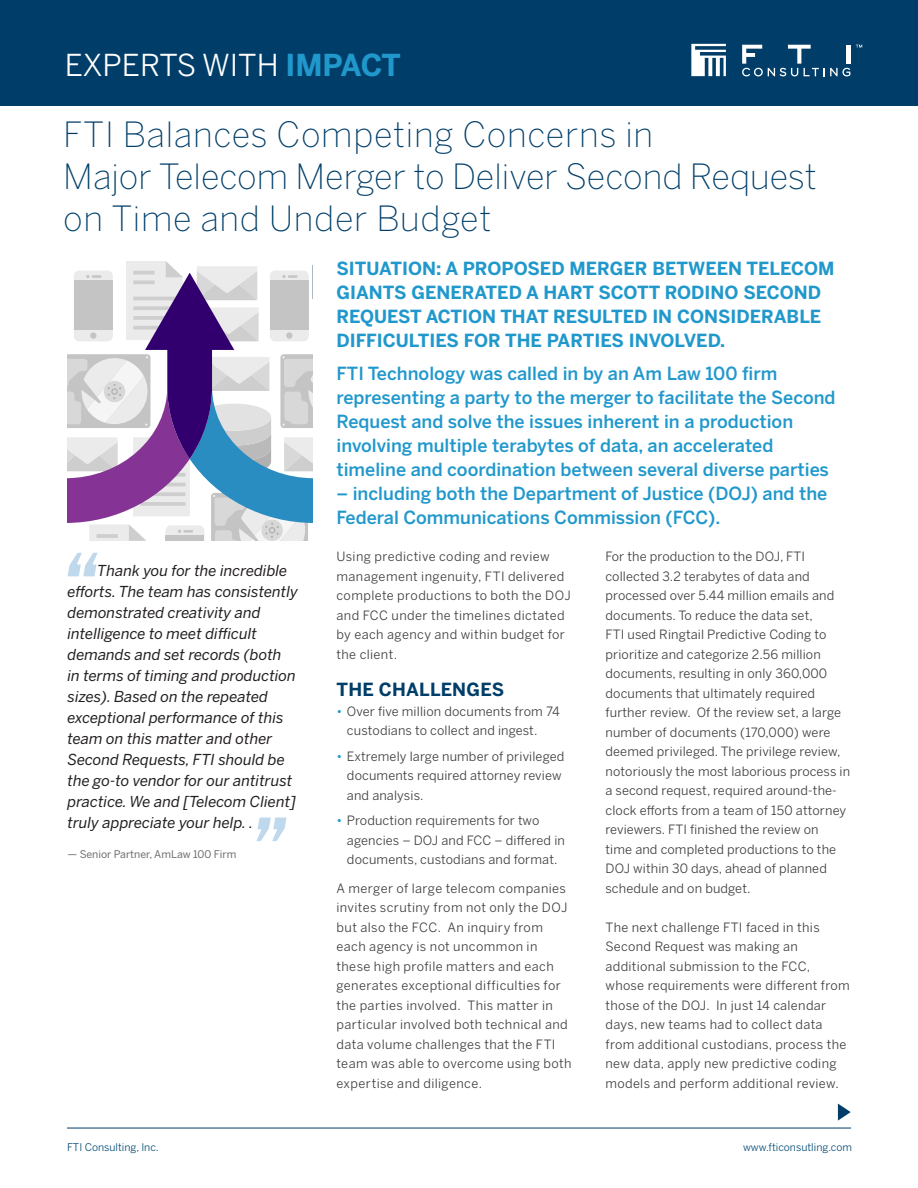
<style>
.page{position:relative;width:918px;height:1188px;background:#fff}
.page>*{position:absolute;margin:0;border:0;box-sizing:border-box;transform-origin:0 0}
.PageHeadline{font:200 34.5px/42px "Benton Sans";letter-spacing:.01em;color:#003e69}
.t1{font:30px "Benton Sans";color:#fff}
.IntroText{font:500 18px/24px "Benton Sans";color:#2198cc}
.Situation_Subhead{font:700 18px/24px "Benton Sans";color:#2198cc}
.Subhead{font:700 18px "Benton Sans";letter-spacing:.01em;color:#003e69}
.t2{font:italic 15px/21px "Benton Sans";color:#231f20}
.BodyText{font:12.75px/19.5px "Benton Sans";letter-spacing:.01em;color:#3e3e3f}
.BodyText-2{font:12.75px/19.5px "Benton Sans";letter-spacing:.03em;color:#3e3e3f}
.t3{font:10.5px "Benton Sans";color:#004a73}
.Quote_Attribution{font:10.5px "Benton Sans";color:#6c6d70}
.s1{font-weight:700;color:#2198cc}
.s2{color:#2198cc}
</style>
<div class="page">
<div style="left:0;top:0;width:918px;height:106px;background:#003e69"></div>
<svg style="left:691px;top:44px;width:35px;height:32px"></svg>
<svg style="left:856px;top:45px;width:6px;height:3px"></svg>
<div style="left:846px;top:45px;width:5px;height:19px;background:#fff"></div>
<svg style="left:742px;top:45px;width:108px;height:31px"></svg>
<hr style="left:67px;top:1128px;width:784px;height:1px;background:#003e69">
<svg style="left:838px;top:1104px;width:13px;height:17px"></svg>
<svg style="left:68px;top:261px;width:245px;height:280px"></svg>
<svg style="left:67px;top:553px;width:31px;height:23px"></svg>
<svg style="left:256px;top:818px;width:31px;height:23px"></svg>
<h2 class="t1" style="left:65px;top:47px;width:338px">EXPERTS WITH <span class="s1">IMPACT</span></h2>
<p class="PageHeadline" style="left:63px;top:113px;width:755px">FTI Balances Competing Concerns in<br>Major Telecom Merger to Deliver Second Request on Time and Under Budget</p>
<p class="Situation_Subhead" style="left:336px;top:257px;width:499px">SITUATION: A PROPOSED MERGER BETWEEN TELECOM GIANTS GENERATED A HART SCOTT RODINO SECOND REQUEST ACTION THAT RESULTED IN CONSIDERABLE DIFFICULTIES FOR THE PARTIES INVOLVED.</p>
<p class="IntroText" style="left:336px;top:362px;width:501px">FTI Technology was called in by an Am Law 100 firm representing a party to the merger to facilitate the Second Request and solve the issues inherent in a production involving multiple terabytes of data, an accelerated timeline and coordination between several diverse parties</p>
<p class="IntroText" style="left:336px;top:482px;width:492px">– including both the Department of Justice (DOJ) and the<br>Federal Communications Commission (FCC).</p>
<p class="BodyText-2" style="left:336px;top:547px;width:236px">Using predictive coding and review management ingenuity, FTI delivered complete productions to both the DOJ and FCC under the timelines dictated by each agency and within budget for the client.</p>
<p class="Subhead" style="left:336px;top:678px;width:169px">THE CHALLENGES</p>
<p class="BodyText" style="left:347px;top:701px;width:214px;text-indent:-10px"><span class="s2">•</span> Over five million documents from 74 custodians to collect and ingest.</p>
<p class="BodyText" style="left:347px;top:746px;width:219px;text-indent:-10px"><span class="s2">•</span> Extremely large number of privileged documents required attorney review and analysis.</p>
<p class="BodyText" style="left:347px;top:811px;width:219px;text-indent:-10px"><span class="s2">•</span> Production requirements for two agencies – DOJ and FCC – differed in documents, custodians and format.</p>
<p class="BodyText-2" style="left:336px;top:878px;width:236px">A merger of large telecom companies invites scrutiny from not only the DOJ but also the FCC. An inquiry from each agency is not uncommon in these high profile matters and each generates exceptional difficulties for the parties involved. This matter in particular involved both technical and data volume challenges that the FTI team was able to overcome using both expertise and diligence.</p>
<p class="BodyText" style="left:606px;top:547px;width:246px">For the production to the DOJ, FTI collected 3.2 terabytes of data and processed over 5.44 million emails and documents. To reduce the data set,<br>FTI used Ringtail Predictive Coding to prioritize and categorize 2.56 million documents, resulting in only 360,000 documents that ultimately required further review. Of the review set, a large number of documents (170,000) were deemed privileged. The privilege review, notoriously the most laborious process in a second request, required around-the&shy;clock efforts from a team of 150 attorney reviewers. FTI finished the review on<br>time and completed productions to the DOJ within 30 days, ahead of planned schedule and on budget.</p>
<p class="BodyText" style="left:606px;top:917px;width:246px">The next challenge FTI faced in this Second Request was making an additional submission to the FCC, whose requirements were different from those of the DOJ. In just 14 calendar days, new teams had to collect data from additional custodians, process the new data, apply new predictive coding models and perform additional review.</p>
<p class="t2" style="left:68px;top:560px;width:232px;text-indent:30px">Thank you for the incredible efforts. The team has consistently demonstrated creativity and intelligence to meet difficult demands and set records (both<br>in terms of timing and production sizes). Based on the repeated exceptional performance of this team on this matter and other<br>Second Requests, FTI should be the go-to vendor for our antitrust practice. We and [Telecom Client] truly appreciate your help. .</p>
<p class="Quote_Attribution" style="left:68px;top:848px;width:170px">— Senior Partner, AmLaw 100 Firm</p>
<p class="t3" style="left:67px;top:1141px;width:93px">FTI Consulting, Inc.</p>
<p class="t3" style="left:743px;top:1141px;width:110px">www.fticonsutling.com</p>
</div>
